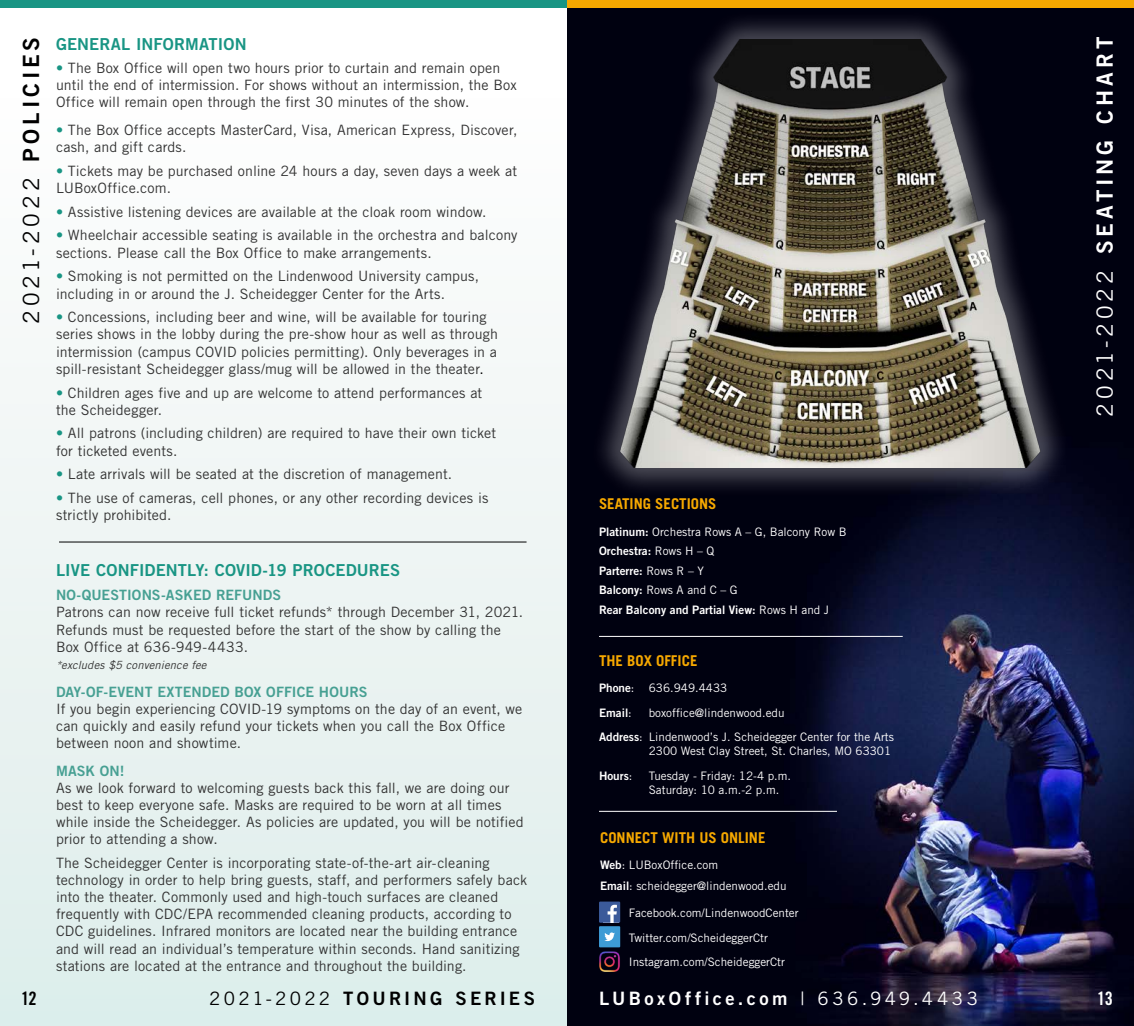
<style>
.page{position:relative;width:1134px;height:1026px;background:#fff}
.page>*{position:absolute;margin:0;border:0;box-sizing:border-box;transform-origin:0 0}
.t1{font:22.35px "Trade Gothic Bold Two";letter-spacing:.175em;color:#fff}
.t2{font:22.35px "Trade Gothic";letter-spacing:.18em;color:#000}
.t3{font:18.45px "Trade Gothic Bold Two";letter-spacing:.185em;color:#fff}
.t4{font:18.45px "Trade Gothic Bold Two";letter-spacing:.17em;color:#000}
.t5{font:18.45px "Trade Gothic Bold Cond Twenty";color:#000}
.t6{font:18.45px "Trade Gothic Bold Cond Twenty";color:#fff}
.t7{font:16.5px "Trade Gothic Bold Two";letter-spacing:.005em;color:#199584}
.t8{font:700 14.85px "Trade Gothic";color:#f6a800}
.t9{font:14.25px/17.1px "Trade Gothic";letter-spacing:.01em;color:#333}
.t10{font:14.25px "Trade Gothic Bold Two";letter-spacing:.005em;color:#47a093}
.t11{font:11.7px "Trade Gothic";color:#fff}
.t12{font:11.7px "Trade Gothic Bold Two";color:#fff}
.t13{font:italic 11.25px "Trade Gothic";letter-spacing:.015em;color:#333}
.s1{font-family:"Trade Gothic Bold Two"}
.s2{color:#199584}
.s3{color:#000}
.s4{font-family:"Trade Gothic"}
</style>
<div class="page">
<div style="left:0;top:0;width:567px;height:1026px;background:linear-gradient(to bottom,#fff,#ddedeb)"></div>
<img style="left:567px;top:8px;width:567px;height:1018px">
<hr style="left:599px;top:636px;width:304px;height:1px;background:#fff">
<hr style="left:599px;top:811px;width:238px;height:1px;background:#fff">
<svg style="left:599px;top:902px;width:21px;height:21px"></svg>
<div style="left:599px;top:926px;width:21px;height:21px;background:#3d9bd5"></div>
<svg style="left:604px;top:932px;width:11px;height:9px"></svg>
<img style="left:599px;top:951px;width:21px;height:21px">
<hr style="left:59px;top:542px;width:468px;height:1px;background:#000">
<div style="left:590px;top:10px;width:481px;height:487px;background:#fff;opacity:.3"></div>
<img style="left:614px;top:40px;width:433px;height:427px">
<div style="left:567px;top:0;width:567px;height:8px;background:#f6a800"></div>
<div style="left:0;top:0;width:567px;height:8px;background:#199584"></div>
<p class="t2" style="left:18px;top:324px;width:289px;rotate:-90deg">2021-2022 <span class="s1">POLICIES</span></p>
<p class="t7" style="left:56px;top:34px;width:192px">GENERAL INFORMATION</p>
<p class="t9" style="left:56px;top:59px;width:462px"><span class="s2">•</span> The Box Office will open two hours prior to curtain and remain open until the end of intermission. For shows without an intermission, the Box<br>Office will remain open through the first 30 minutes of the show.</p>
<p class="t9" style="left:56px;top:121px;width:463px"><span class="s2">•</span> The Box Office accepts MasterCard, Visa, American Express, Discover, cash, and gift cards.</p>
<p class="t9" style="left:56px;top:162px;width:463px"><span class="s2">•</span> Tickets may be purchased online 24 hours a day, seven days a week at<br>LUBoxOffice.com.</p>
<p class="t9" style="left:56px;top:203px;width:432px"><span class="s2">•</span> Assistive listening devices are available at the cloak room window.</p>
<p class="t9" style="left:56px;top:227px;width:463px"><span class="s2">•</span> Wheelchair accessible seating is available in the orchestra and balcony sections. Please call the Box Office to make arrangements.</p>
<p class="t9" style="left:56px;top:268px;width:425px"><span class="s2">•</span> Smoking is not permitted on the Lindenwood University campus, including in or around the J. Scheidegger Center for the Arts.</p>
<p class="t9" style="left:56px;top:309px;width:443px"><span class="s2">•</span> Concessions, including beer and wine, will be available for touring series shows in the lobby during the pre-show hour as well as through intermission (campus COVID policies permitting). Only beverages in a spill-resistant Scheidegger glass/mug will be allowed in the theater<span class="s3">.</span></p>
<p class="t9" style="left:56px;top:384px;width:428px"><span class="s2">•</span> Children ages five and up are welcome to attend performances at the Scheidegger.</p>
<p class="t9" style="left:56px;top:425px;width:442px"><span class="s2">•</span> All patrons (including children) are required to have their own ticket for ticketed events.</p>
<p class="t9" style="left:56px;top:466px;width:398px"><span class="s2">•</span> Late arrivals will be seated at the discretion of management.</p>
<p class="t9" style="left:56px;top:489px;width:434px"><span class="s2">•</span> The use of cameras, cell phones, or any other recording devices is strictly prohibited.</p>
<p class="t7" style="left:56px;top:560px;width:346px">LIVE CONFIDENTLY: COVID-19 PROCEDURES</p>
<p class="t10" style="left:56px;top:586px;width:227px">NO-QUESTIONS-ASKED REFUNDS</p>
<p class="t9" style="left:56px;top:604px;width:469px">Patrons can now receive full ticket refunds* through December 31, 2021.<br>Refunds must be requested before the start of the show by calling the<br>Box Office at 636-949-4433.</p>
<p class="t13" style="left:56px;top:658px;width:152px">*excludes $5 convenience fee</p>
<p class="t10" style="left:56px;top:683px;width:313px">DAY-OF-EVENT EXTENDED BOX OFFICE HOURS</p>
<p class="t9" style="left:56px;top:700px;width:468px">If you begin experiencing COVID-19 symptoms on the day of an event, we can quickly and easily refund your tickets when you call the Box Office between noon and showtime.</p>
<p class="t10" style="left:56px;top:762px;width:70px">MASK ON!</p>
<p class="t9" style="left:56px;top:779px;width:469px">As we look forward to welcoming guests back this fall, we are doing our best to keep everyone safe. Masks are required to be worn at all times while inside the Scheidegger. As policies are updated, you will be notified prior to attending a show.</p>
<p class="t9" style="left:56px;top:854px;width:473px">The Scheidegger Center is incorporating state-of-the-art air-cleaning technology in order to help bring guests, staff, and performers safely back into the theater. Commonly used and high-touch surfaces are cleaned frequently with CDC/EPA recommended cleaning products, according to CDC guidelines. Infrared monitors are located near the building entrance and will read an individual’s temperature within seconds. Hand sanitizing stations are located at the entrance and throughout the building.</p>
<p class="t5" style="left:21px;top:988px;width:17px">12</p>
<p class="t4" style="left:209px;top:987px;width:327px"><span class="s4">2021-2022</span> TOURING SERIES</p>
<p class="t1" style="left:1091px;top:417px;width:381px;rotate:-90deg"><span class="s4">2021-2022</span> SEATING CHART</p>
<p class="t8" style="left:599px;top:495px;width:119px">SEATING SECTIONS</p>
<p class="t11" style="left:599px;top:525px;width:249px"><span class="s1">Platinum:</span> Orchestra Rows A – G, Balcony Row B</p>
<p class="t12" style="left:599px;top:544px;width:117px">Orchestra: <span class="s4">Rows H – Q</span></p>
<p class="t12" style="left:599px;top:564px;width:106px">Parterre: <span class="s4">Rows R – Y</span></p>
<p class="t11" style="left:599px;top:583px;width:140px"><span class="s1">Balcony:</span> Rows A and C – G</p>
<p class="t12" style="left:599px;top:603px;width:232px">Rear Balcony and Partial View: <span class="s4">Rows H and J</span></p>
<p class="t8" style="left:599px;top:651px;width:100px">THE BOX OFFICE</p>
<p class="t11" style="left:599px;top:681px;width:130px"><span class="s1">Phone</span>: 636.949.4433</p>
<p class="t12" style="left:599px;top:705px;width:34px">Email<span class="s4">:</span></p>
<p class="t11" style="left:649px;top:705px;width:137px">boxoffice@lindenwood.edu</p>
<p class="t11" style="left:599px;top:730px;width:297px"><span class="s1">Address</span>: Lindenwood’s J. Scheidegger Center for the Arts</p>
<p class="t11" style="left:649px;top:744px;width:244px">2300 West Clay Street, St. Charles, MO 63301</p>
<p class="t12" style="left:599px;top:768px;width:35px">Hours<span class="s4">:</span></p>
<p class="t11" style="left:649px;top:769px;width:144px">Tuesday - Friday: 12-4 p.m.</p>
<p class="t11" style="left:649px;top:783px;width:132px">Saturday: 10 a.m.-2 p.m.</p>
<p class="t8" style="left:600px;top:828px;width:167px">CONNECT WITH US ONLINE</p>
<p class="t11" style="left:600px;top:858px;width:120px"><span class="s1">Web</span>: LUBoxOffice.com</p>
<p class="t11" style="left:600px;top:879px;width:188px"><span class="s1">Email</span>: scheidegger@lindenwood.edu</p>
<p class="t11" style="left:629px;top:906px;width:171px">Facebook.com/LindenwoodCenter</p>
<p class="t11" style="left:629px;top:930px;width:141px">Twitter.com/ScheideggerCtr</p>
<p class="t11" style="left:629px;top:955px;width:158px">Instagram.com/ScheideggerCtr</p>
<p class="t3" style="left:599px;top:987px;width:381px">LUBoxOffice.com <span class="s4">| 636.949.4433</span></p>
<p class="t6" style="left:1097px;top:988px;width:17px">13</p>
</div>
